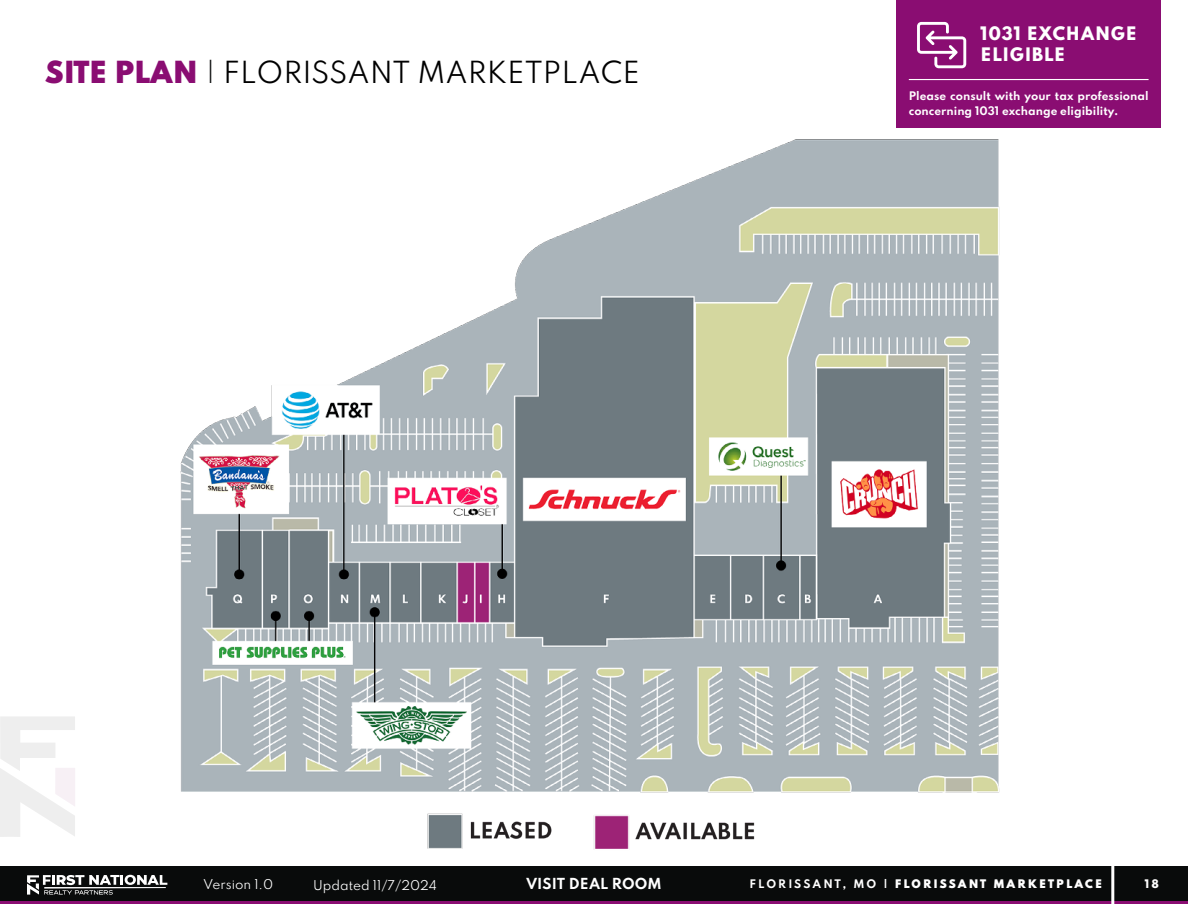
<style>
.page{position:relative;width:1188px;height:918px;background:#fff}
.page>*{position:absolute;margin:0;border:0;box-sizing:border-box;transform-origin:0 0}
.t1{font:27px "Spartan";color:#000}
.t2{font:800 16.5px/21px "Spartan";letter-spacing:.04em;color:#fff}
.t3{font:700 13.5px "Spartan";letter-spacing:.005em;color:#fff}
.t4{font:12px "Spartan";color:#fff}
.t5{font:700 10.5px/15px "Spartan";color:#fff}
.t6{font:900 10.5px "Spartan";letter-spacing:.2em;color:#fff}
.t7{font:800 10.5px "Spartan";color:#fff}
.s1{font-weight:900;color:#8a0d72}
.s2{font-weight:300;color:#090b0b}
.s3{font-weight:700}
</style>
<div class="page">
<div style="left:0;top:869px;width:1188px;height:35px;background:#8a0d72"></div>
<div style="left:0;top:866px;width:1188px;height:35px;background:#090b0b"></div>
<hr style="left:1111px;top:856px;width:3px;height:54px;background:#fff">
<svg style="left:27px;top:875px;width:140px;height:20px"></svg>
<svg style="left:0;top:717px;width:75px;height:120px"></svg>
<div style="left:896px;top:0;width:265px;height:127px;background:#8a0d72"></div>
<svg style="left:917px;top:22px;width:49px;height:46px"></svg>
<hr style="left:909px;top:79px;width:240px;height:1px;background:#fff">
<img style="left:180px;top:139px;width:820px;height:710px">
<h1 class="t1" style="left:45px;top:52px;width:596px"><span class="s1">SITE PLAN</span> <span class="s2">|</span> FLORISSANT MARKETPLACE</h1>
<h2 class="t2" style="left:981px;top:22px;width:158px">1031 EXCHANGE<br>ELIGIBLE</h2>
<p class="t5" style="left:909px;top:88px;width:241px">Please consult with your tax professional concerning 1031 exchange eligibility.</p>
<p class="t4" style="left:203px;top:875px;width:72px">Version 1.0</p>
<p class="t4" style="left:313px;top:876px;width:125px">Updated 11/7/2024</p>
<p class="t3" style="left:526px;top:874px;width:137px">VISIT DEAL ROOM</p>
<p class="t6" style="left:749px;top:876px;width:354px"><span class="s3">FLORISSANT, MO |</span> FLORISSANT MARKETPLACE</p>
<p class="t7" style="left:1145px;top:876px;width:16px">18</p>
</div>
